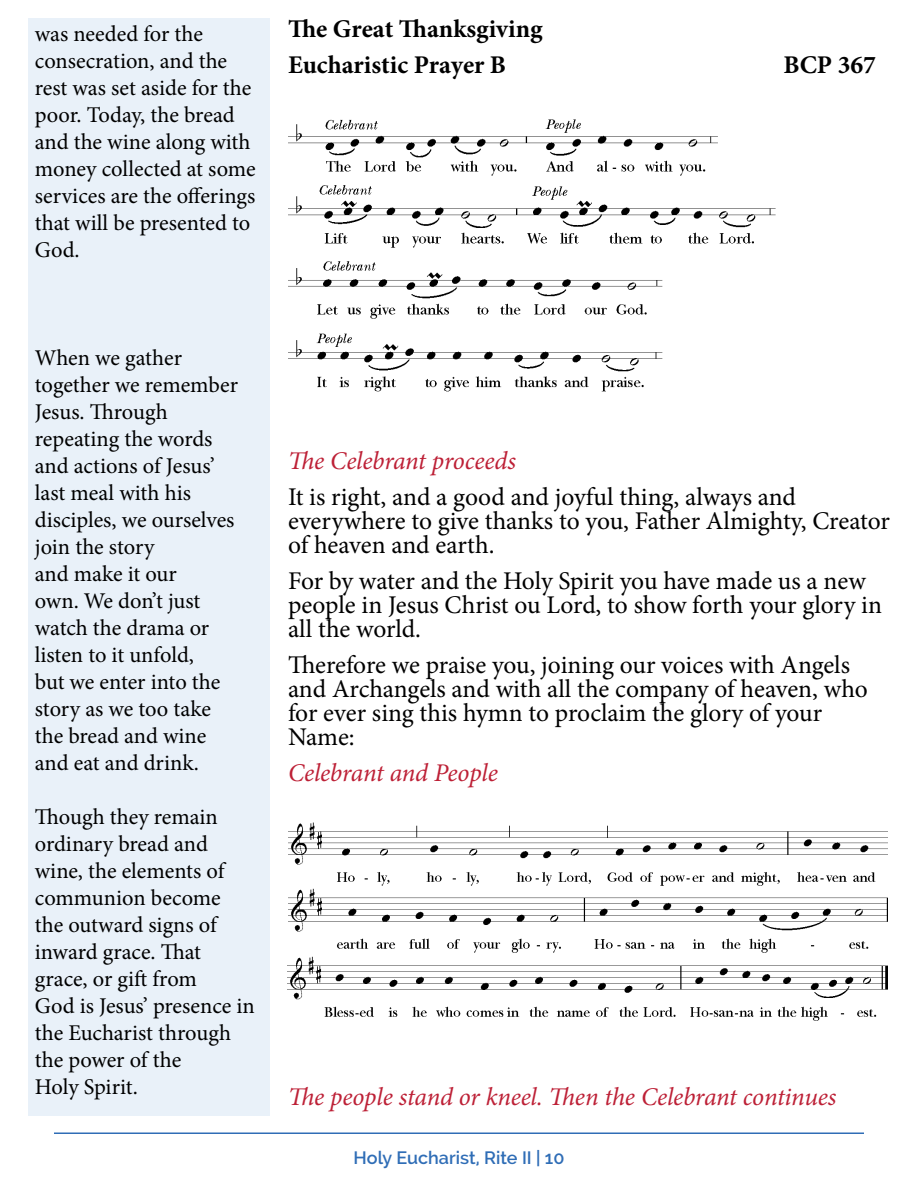
<style>
.page{position:relative;width:918px;height:1188px;background:#fff}
.page>*{position:absolute;margin:0;border:0;box-sizing:border-box;transform-origin:0 0}
.Section_Header{font:25.5px/24px "Minion Pro";letter-spacing:-.005em;color:#000}
.Section_Header-2{font:italic 25.5px "Minion Pro";letter-spacing:-.01em;color:#bd2036}
.People{font:700 25.5px "Minion Pro";color:#000}
.t1{font:22.5px/27px "Minion Pro";letter-spacing:-.005em;color:#000}
.t2{font:600 18px "Raleway";color:#2f6db6}
</style>
<div class="page">
<hr style="left:54px;top:1132px;width:810px;height:2px;background:#2f6db6">
<div style="left:28px;top:18px;width:242px;height:1098px;background:#e9f1f9"></div>
<img style="left:288px;top:119px;width:488px;height:273px">
<img style="left:288px;top:822px;width:600px;height:199px">
<p class="t1" style="left:35px;top:21px;width:222px">was needed for the consecration, and the rest was set aside for the poor. Today, the bread and the wine along with money collected at some services are the offerings that will be presented to<br>God.</p>
<p class="People" style="left:288px;top:10px;width:256px">The Great Thanksgiving</p>
<p class="People" style="left:288px;top:46px;width:220px">Eucharistic Prayer B</p>
<p class="People" style="left:783px;top:46px;width:94px">BCP 367</p>
<p class="t1" style="left:35px;top:345px;width:149px">When we gather</p>
<p class="t1" style="left:35px;top:372px;width:205px">together we remember</p>
<p class="t1" style="left:35px;top:399px;width:135px">Jesus. Through</p>
<p class="t1" style="left:35px;top:426px;width:179px">repeating the words</p>
<p class="t1" style="left:35px;top:453px;width:181px">and actions of Jesus’</p>
<p class="t1" style="left:35px;top:480px;width:158px">last meal with his</p>
<p class="t1" style="left:35px;top:507px;width:201px">disciples, we ourselves</p>
<p class="t1" style="left:35px;top:534px;width:121px">join the story</p>
<p class="t1" style="left:35px;top:561px;width:144px">and make it our</p>
<p class="t1" style="left:35px;top:588px;width:167px">own. We don’t just</p>
<p class="t1" style="left:35px;top:615px;width:176px">watch the drama or</p>
<p class="t1" style="left:35px;top:642px;width:161px">listen to it unfold,</p>
<p class="t1" style="left:35px;top:669px;width:187px">but we enter into the</p>
<p class="t1" style="left:35px;top:696px;width:178px">story as we too take</p>
<p class="t1" style="left:35px;top:723px;width:173px">the bread and wine</p>
<p class="t1" style="left:35px;top:750px;width:165px">and eat and drink.</p>
<p class="t1" style="left:35px;top:804px;width:185px">Though they remain</p>
<p class="t1" style="left:35px;top:831px;width:175px">ordinary bread and</p>
<p class="t1" style="left:35px;top:858px;width:191px">wine, the elements of</p>
<p class="t1" style="left:35px;top:885px;width:187px">communion become</p>
<p class="t1" style="left:35px;top:912px;width:183px">the outward signs of</p>
<p class="t1" style="left:35px;top:939px;width:168px">inward grace. That</p>
<p class="t1" style="left:35px;top:966px;width:164px">grace, or gift from</p>
<p class="t1" style="left:35px;top:993px;width:222px">God is Jesus’ presence in the Eucharist through</p>
<p class="t1" style="left:35px;top:1047px;width:148px">the power of the</p>
<p class="t1" style="left:35px;top:1074px;width:105px">Holy Spirit.</p>
<p class="Section_Header-2" style="left:288px;top:443px;width:230px">The Celebrant proceeds</p>
<p class="Section_Header" style="left:288px;top:485px;width:603px">It is right, and a good and joyful thing, always and everywhere to give thanks to you, Father Almighty, Creator of heaven and earth.</p>
<p class="Section_Header" style="left:288px;top:569px;width:596px">For by water and the Holy Spirit you have made us a new people in Jesus Christ ou Lord, to show forth your glory in all the world.</p>
<p class="Section_Header" style="left:288px;top:653px;width:581px">Therefore we praise you, joining our voices with Angels and Archangels and with all the company of heaven, who for ever sing this hymn to proclaim the glory of your Name:</p>
<p class="Section_Header-2" style="left:288px;top:755px;width:211px">Celebrant and People</p>
<p class="Section_Header-2" style="left:288px;top:1079px;width:550px">The people stand or kneel. Then the Celebrant continues</p>
<p class="t2" style="left:353px;top:1147px;width:213px">Holy Eucharist, Rite II | 10</p>
</div>
